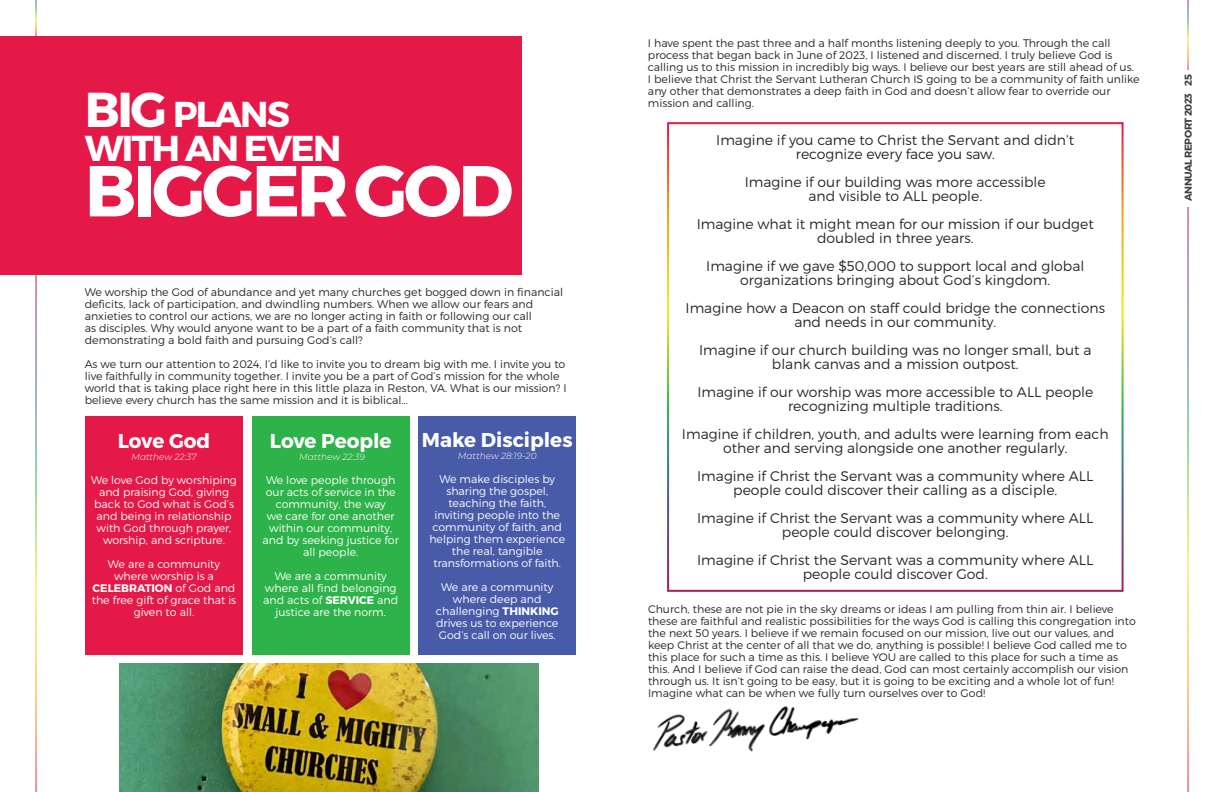
<style>
.page{position:relative;width:1224px;height:792px;background:#fff}
.page>*{position:absolute;margin:0;border:0;box-sizing:border-box;transform-origin:0 0}
.t1{font:700 72px "Montserrat";letter-spacing:-.05em;color:#fff}
.t2{font:700 36px "Montserrat";letter-spacing:-.05em;color:#fff}
.t3{font:700 20px "Montserrat";color:#fff}
.t4{font:300 14px/14px "Montserrat";color:#292829;text-align:center}
.t5{font:300 11px/12px "Montserrat";color:#292829}
.t6{font:300 11px/12px "Montserrat";color:#fff;text-align:center}
.t7{font:700 10px "Montserrat";letter-spacing:-.045em;color:#414042}
.t8{font:italic 300 9px "Montserrat";color:#fff}
.s1{font-size:49px}
.s2{font-weight:700}
</style>
<div class="page">
<img style="left:120px;top:663px;width:419px;height:129px">
<div style="left:0;top:36px;width:522px;height:239px;background:#e41947"></div>
<div style="left:667px;top:122px;width:457px;height:470px;border:2px solid #fff"></div>
<img style="left:652px;top:706px;width:207px;height:46px">
<div style="left:252px;top:417px;width:157px;height:238px;background:#2db349"></div>
<div style="left:419px;top:416px;width:157px;height:239px;background:#485ba9"></div>
<div style="left:85px;top:417px;width:158px;height:238px;background:#e41947"></div>
<h2 class="t2" style="left:85px;top:92px;width:207px"><span class="s1">BIG</span> PLANS</h2>
<h2 class="t2" style="left:85px;top:126px;width:258px">WITH AN EVEN</h2>
<h1 class="t1" style="left:85px;top:146px;width:430px">BIGGERGOD</h1>
<p class="t5" style="left:85px;top:286px;width:480px">We worship the God of abundance and yet many churches get bogged down in financial deficits, lack of participation, and dwindling numbers. When we allow our fears and anxieties to control our actions, we are no longer acting in faith or following our call<br>as disciples. Why would anyone want to be a part of a faith community that is not demonstrating a bold faith and pursuing God’s call?</p>
<p class="t5" style="left:85px;top:358px;width:483px">As we turn our attention to 2024, I’d like to invite you to dream big with me. I invite you to live faithfully in community together. I invite you be a part of God’s mission for the whole world that is taking place right here in this little plaza in Reston, VA. What is our mission? I believe every church has the same mission and it is biblical...</p>
<h3 class="t3" style="left:118px;top:428px;width:94px">Love God</h3>
<p class="t8" style="left:131px;top:451px;width:67px">Matthew 22:37</p>
<p class="t6" style="left:91px;top:474px;width:147px">We love God by worshiping and praising God, giving back to God what is God’s and being in relationship with God through prayer, worship, and scripture.</p>
<p class="t6" style="left:92px;top:558px;width:146px">We are a community where worship is a<br><span class="s2">CELEBRATION</span> of God and the free gift of grace that is given to all.</p>
<h3 class="t3" style="left:270px;top:428px;width:123px">Love People</h3>
<p class="t8" style="left:299px;top:451px;width:67px">Matthew 22:39</p>
<p class="t6" style="left:263px;top:474px;width:138px">We love people through our acts of service in the community, the way<br>we care for one another within our community, and by seeking justice for all people.</p>
<p class="t6" style="left:263px;top:570px;width:137px">We are a community where all find belonging and acts of <span class="s2">SERVICE</span> and justice are the norm.</p>
<h3 class="t3" style="left:422px;top:428px;width:152px">Make Disciples</h3>
<p class="t8" style="left:458px;top:450px;width:80px">Matthew 28:19-20</p>
<p class="t6" style="left:429px;top:473px;width:137px">We make disciples by sharing the gospel, teaching the faith, inviting people into the community of faith, and helping them experience the real, tangible transformations of faith.</p>
<p class="t6" style="left:436px;top:581px;width:124px">We are a community where deep and challenging <span class="s2">THINKING </span>drives us to experience<br>God’s call on our lives.</p>
<p class="t5" style="left:648px;top:37px;width:493px">I have spent the past three and a half months listening deeply to you. Through the call process that began back in June of 2023, I listened and discerned. I truly believe God is calling us to this mission in incredibly big ways. I believe our best years are still ahead of us.<br>I believe that Christ the Servant Lutheran Church IS going to be a community of faith unlike any other that demonstrates a deep faith in God and doesn’t allow fear to override our mission and calling.</p>
<p class="t4" style="left:716px;top:132px;width:360px">Imagine if you came to Christ the Servant and didn’t recognize every face you saw.</p>
<p class="t4" style="left:745px;top:174px;width:302px">Imagine if our building was more accessible and visible to ALL people.</p>
<p class="t4" style="left:697px;top:216px;width:398px">Imagine what it might mean for our mission if our budget doubled in three years.</p>
<p class="t4" style="left:706px;top:258px;width:380px">Imagine if we gave $50,000 to support local and global organizations bringing about God’s kingdom.</p>
<p class="t4" style="left:686px;top:300px;width:421px">Imagine how a Deacon on staff could bridge the connections and needs in our community.</p>
<p class="t4" style="left:699px;top:342px;width:394px">Imagine if our church building was no longer small, but a blank canvas and a mission outpost.</p>
<p class="t4" style="left:697px;top:384px;width:397px">Imagine if our worship was more accessible to ALL people recognizing multiple traditions.</p>
<p class="t4" style="left:682px;top:426px;width:428px">Imagine if children, youth, and adults were learning from each other and serving alongside one another regularly.</p>
<p class="t4" style="left:697px;top:468px;width:398px">Imagine if Christ the Servant was a community where ALL people could discover their calling as a disciple.</p>
<p class="t4" style="left:697px;top:510px;width:398px">Imagine if Christ the Servant was a community where ALL people could discover belonging.</p>
<p class="t4" style="left:697px;top:552px;width:398px">Imagine if Christ the Servant was a community where ALL people could discover God.</p>
<p class="t5" style="left:648px;top:603px;width:489px">Church, these are not pie in the sky dreams or ideas I am pulling from thin air. I believe these are faithful and realistic possibilities for the ways God is calling this congregation into the next 50 years. I believe if we remain focused on our mission, live out our values, and keep Christ at the center of all that we do, anything is possible! I believe God called me to this place for such a time as this. I believe YOU are called to this place for such a time as this. And I believe if God can raise the dead, God can most certainly accomplish our vision through us. It isn’t going to be easy, but it is going to be exciting and a whole lot of fun!<br>Imagine what can be when we fully turn ourselves over to God!</p>
<p class="t7" style="left:1182px;top:86px;width:13px;rotate:-90deg">25</p>
<p class="t7" style="left:1182px;top:201px;width:110px;rotate:-90deg">ANNUAL REPORT 2023</p>
</div>
